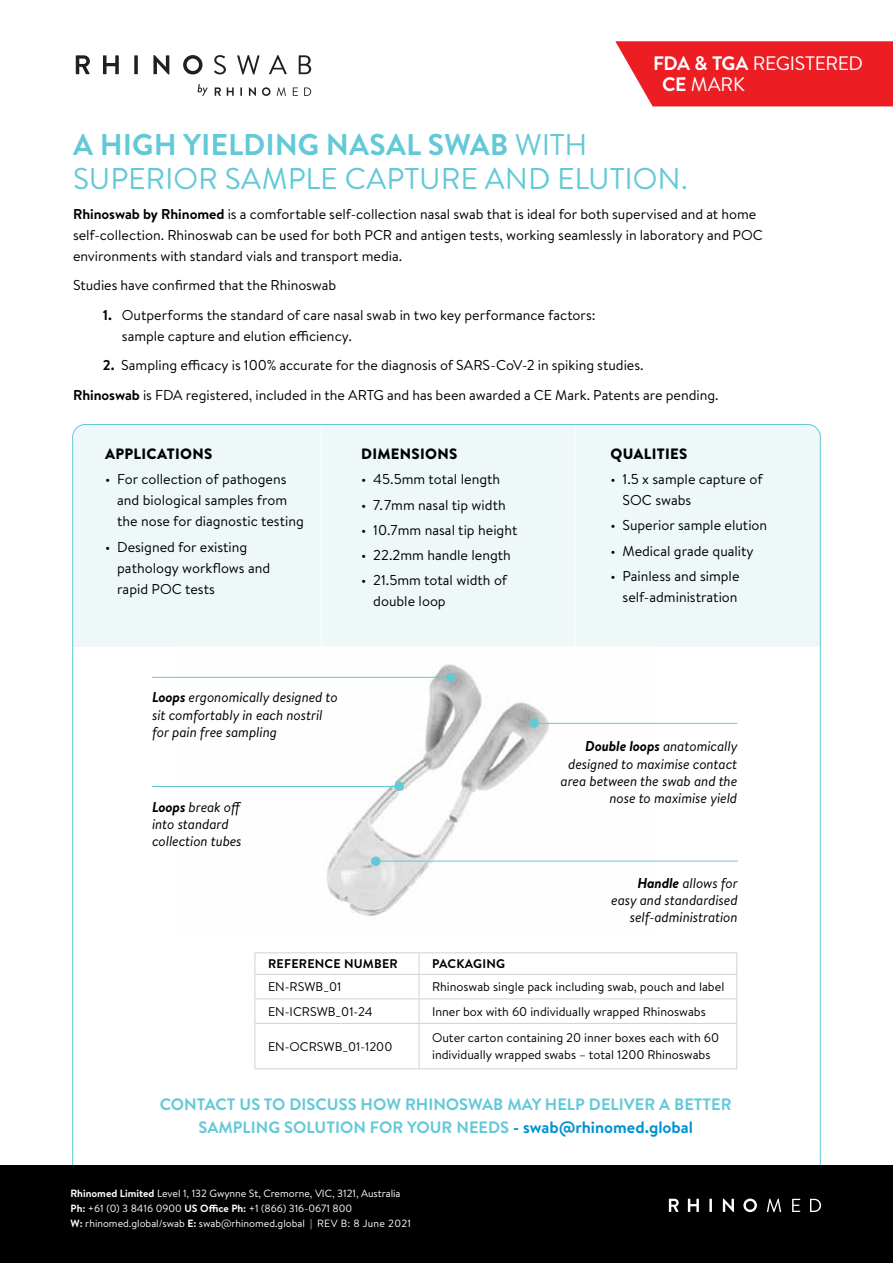
<style>
.page{position:relative;width:893px;height:1263px;background:#fff}
.page>*{position:absolute;margin:0;border:0;box-sizing:border-box;transform-origin:0 0}
.t1{font:30px/34.5px "Brandon Grotesque";color:#63c9d7}
.t2{font:19.5px/21px "Brandon Text";letter-spacing:-.01em;color:#fff}
.t3{font:700 16.5px/22.5px "Brandon Text";color:#63c9d7;text-align:center}
.t4{font:900 15px "Brandon Text";letter-spacing:.02em;color:#000}
.t5{font:14.25px/21px "Brandon Text";color:#000}
.t6{font:italic 14.25px/17.1px "Brandon Text";letter-spacing:-.01em;color:#000;text-align:right}
.t7{font:12.6px/16.8px "Brandon Text";color:#000}
.t8{font:700 12.6px "Brandon Text";letter-spacing:.02em;color:#000}
.t9{font:10.5px/15px "Brandon Text";color:#fff}
.s1{font-weight:700}
.s2{color:#0091d2}
</style>
<div class="page">
<div style="left:73px;top:424px;width:747px;height:223px;background:#eef8f9"></div>
<img style="left:176px;top:664px;width:476px;height:252px">
<hr style="left:321px;top:424px;width:1px;height:229px;background:#fff">
<hr style="left:574px;top:424px;width:1px;height:229px;background:#fff">
<svg style="left:215px;top:87px;width:6px;height:9px"></svg>
<svg style="left:227px;top:87px;width:7px;height:9px"></svg>
<svg style="left:240px;top:87px;width:2px;height:9px"></svg>
<svg style="left:249px;top:87px;width:7px;height:9px"></svg>
<svg style="left:262px;top:87px;width:8px;height:9px"></svg>
<svg style="left:277px;top:87px;width:9px;height:9px"></svg>
<svg style="left:293px;top:87px;width:5px;height:9px"></svg>
<svg style="left:304px;top:87px;width:7px;height:9px"></svg>
<svg style="left:198px;top:84px;width:10px;height:12px"></svg>
<svg style="left:76px;top:55px;width:14px;height:19px"></svg>
<svg style="left:103px;top:55px;width:16px;height:19px"></svg>
<svg style="left:134px;top:55px;width:4px;height:19px"></svg>
<svg style="left:153px;top:55px;width:16px;height:19px"></svg>
<svg style="left:183px;top:55px;width:19px;height:19px"></svg>
<svg style="left:214px;top:55px;width:12px;height:19px"></svg>
<svg style="left:237px;top:55px;width:23px;height:19px"></svg>
<svg style="left:269px;top:55px;width:18px;height:19px"></svg>
<svg style="left:299px;top:55px;width:12px;height:19px"></svg>
<hr style="left:255px;top:952px;width:164px;height:1px;background:#d1d2d4">
<hr style="left:419px;top:952px;width:318px;height:1px;background:#d1d2d4">
<hr style="left:255px;top:974px;width:164px;height:1px;background:#d1d2d4">
<hr style="left:419px;top:974px;width:318px;height:1px;background:#d1d2d4">
<hr style="left:255px;top:998px;width:164px;height:1px;background:#d1d2d4">
<svg style="left:255px;top:953px;width:1px;height:70px"></svg>
<hr style="left:419px;top:998px;width:318px;height:1px;background:#d1d2d4">
<svg style="left:419px;top:953px;width:1px;height:70px"></svg>
<svg style="left:736px;top:953px;width:1px;height:70px"></svg>
<hr style="left:255px;top:1023px;width:164px;height:1px;background:#d1d2d4">
<hr style="left:255px;top:1024px;width:1px;height:44px;background:#d1d2d4">
<hr style="left:419px;top:1023px;width:318px;height:1px;background:#d1d2d4">
<hr style="left:419px;top:1024px;width:1px;height:44px;background:#d1d2d4">
<hr style="left:736px;top:1024px;width:1px;height:44px;background:#d1d2d4">
<hr style="left:255px;top:1068px;width:164px;height:1px;background:#d1d2d4">
<hr style="left:419px;top:1068px;width:318px;height:1px;background:#d1d2d4">
<hr style="left:534px;top:723px;width:203px;height:1px;background:#63c9d7">
<div style="left:529px;top:718px;width:10px;height:10px;background:#63c9d7;border-radius:50%"></div>
<hr style="left:152px;top:786px;width:252px;height:1px;background:#63c9d7">
<div style="left:394px;top:781px;width:10px;height:10px;background:#63c9d7;border-radius:50%"></div>
<hr style="left:152px;top:677px;width:298px;height:1px;background:#63c9d7">
<div style="left:446px;top:673px;width:9px;height:9px;background:#63c9d7;border-radius:50%"></div>
<hr style="left:373px;top:861px;width:365px;height:1px;background:#63c9d7">
<div style="left:371px;top:856px;width:10px;height:10px;background:#63c9d7;border-radius:50%"></div>
<svg style="left:615px;top:41px;width:278px;height:65px;background:#ee2d34"></svg>
<div style="left:0;top:1165px;width:893px;height:98px;background:#000"></div>
<svg style="left:669px;top:1199px;width:10px;height:13px"></svg>
<svg style="left:688px;top:1199px;width:11px;height:13px"></svg>
<svg style="left:709px;top:1199px;width:3px;height:13px"></svg>
<svg style="left:723px;top:1198px;width:11px;height:14px"></svg>
<svg style="left:743px;top:1198px;width:14px;height:14px"></svg>
<svg style="left:767px;top:1198px;width:14px;height:14px"></svg>
<svg style="left:792px;top:1199px;width:8px;height:13px"></svg>
<svg style="left:810px;top:1199px;width:11px;height:13px"></svg>
<h2 class="t2" style="left:662px;top:52px;width:202px;text-indent:-9px"><span class="s1">FDA &amp; TGA</span> REGISTERED<br><span class="s1">CE</span> MARK</h2>
<h1 class="t1" style="left:73px;top:128px;width:616px"><span class="s1">A HIGH YIELDING NASAL SWAB</span> WITH<br>SUPERIOR SAMPLE CAPTURE AND ELUTION.</h1>
<p class="t5" style="left:73px;top:203px;width:691px"><span class="s1">Rhinoswab by Rhinomed</span> is a comfortable self-collection nasal swab that is ideal for both supervised and at home self-collection. Rhinoswab can be used for both PCR and antigen tests, working seamlessly in laboratory and POC environments with standard vials and transport media.</p>
<p class="t5" style="left:73px;top:274px;width:265px">Studies have confirmed that the Rhinoswab</p>
<p class="t5" style="left:122px;top:304px;width:475px;text-indent:-19px"><span class="s1">1.</span> Outperforms the standard of care nasal swab in two key performance factors: sample capture and elution efficiency.</p>
<p class="t5" style="left:73px;top:350px;width:647px;line-height:29.5px;text-indent:30px"><span class="s1">2.</span> Sampling efficacy is 100% accurate for the diagnosis of SARS-CoV-2 in spiking studies.<br><span class="s1">Rhinoswab</span> is FDA registered, included in the ARTG and has been awarded a CE Mark. Patents are pending.</p>
<p class="t4" style="left:105px;top:443px;width:109px">APPLICATIONS</p>
<p class="t5" style="left:117px;top:468px;width:188px;text-indent:-12px">• For collection of pathogens and biological samples from the nose for diagnostic testing</p>
<p class="t5" style="left:117px;top:536px;width:155px;text-indent:-12px">• Designed for existing pathology workflows and rapid POC tests</p>
<p class="t4" style="left:361px;top:443px;width:98px">DIMENSIONS</p>
<p class="t5" style="left:361px;top:468px;width:141px">• 45.5mm total length</p>
<p class="t5" style="left:361px;top:494px;width:146px">• 7.7mm nasal tip width</p>
<p class="t5" style="left:361px;top:519px;width:158px">• 10.7mm nasal tip height</p>
<p class="t5" style="left:361px;top:544px;width:151px">• 22.2mm handle length</p>
<p class="t5" style="left:373px;top:569px;width:135px;text-indent:-12px">• 21.5mm total width of double loop</p>
<p class="t6" style="left:152px;top:688px;width:187px;text-align:left"><span class="s1">Loops</span> ergonomically designed to sit comfortably in each nostril for pain free sampling</p>
<p class="t6" style="left:152px;top:798px;width:91px;text-align:left"><span class="s1">Loops</span> break off into standard collection tubes</p>
<p class="t4" style="left:610px;top:443px;width:78px">QUALITIES</p>
<p class="t5" style="left:622px;top:468px;width:142px;text-indent:-12px">• 1.5 x sample capture of<br>SOC swabs</p>
<p class="t5" style="left:610px;top:514px;width:158px">• Superior sample elution</p>
<p class="t5" style="left:610px;top:540px;width:145px">• Medical grade quality</p>
<p class="t5" style="left:610px;top:565px;width:131px;text-align:right">• Painless and simple self-administration</p>
<p class="t6" style="left:561px;top:737px;width:179px"><span class="s1">Double loops</span> anatomically designed to maximise contact area between the swab and the nose to maximise yield</p>
<p class="t6" style="left:611px;top:874px;width:128px"><span class="s1">Handle</span> allows for easy and standardised self-administration</p>
<p class="t8" style="left:268px;top:955px;width:131px">REFERENCE NUMBER</p>
<p class="t8" style="left:432px;top:955px;width:75px">PACKAGING</p>
<p class="t7" style="left:268px;top:978px;width:75px">EN-RSWB_01</p>
<p class="t7" style="left:432px;top:978px;width:294px">Rhinoswab single pack including swab, pouch and label</p>
<p class="t7" style="left:268px;top:1002px;width:106px">EN-ICRSWB_01-24</p>
<p class="t7" style="left:432px;top:1002px;width:275px">Inner box with 60 individually wrapped Rhinoswabs</p>
<p class="t7" style="left:268px;top:1037px;width:126px">EN-OCRSWB_01-1200</p>
<p class="t7" style="left:432px;top:1029px;width:289px">Outer carton containing 20 inner boxes each with 60 individually wrapped swabs – total 1200 Rhinoswabs</p>
<p class="t3" style="left:160px;top:1093px;width:573px">CONTACT US TO DISCUSS HOW RHINOSWAB MAY HELP DELIVER A BETTER<br>SAMPLING SOLUTION FOR YOUR NEEDS <span class="s2">- swab@rhinomed.global</span></p>
<p class="t9" style="left:71px;top:1185px;width:342px"><span class="s1">Rhinomed Limited</span> Level 1, 132 Gwynne St, Cremorne, VIC, 3121, Australia<br><span class="s1">Ph:</span> +61 (0) 3 8416 0900 <span class="s1">US Office Ph:</span> +1 (866) 316-0671 800<br><span class="s1">W:</span> rhinomed.global/swab <span class="s1">E:</span> swab@rhinomed.global | REV B: 8 June 2021</p>
</div>
